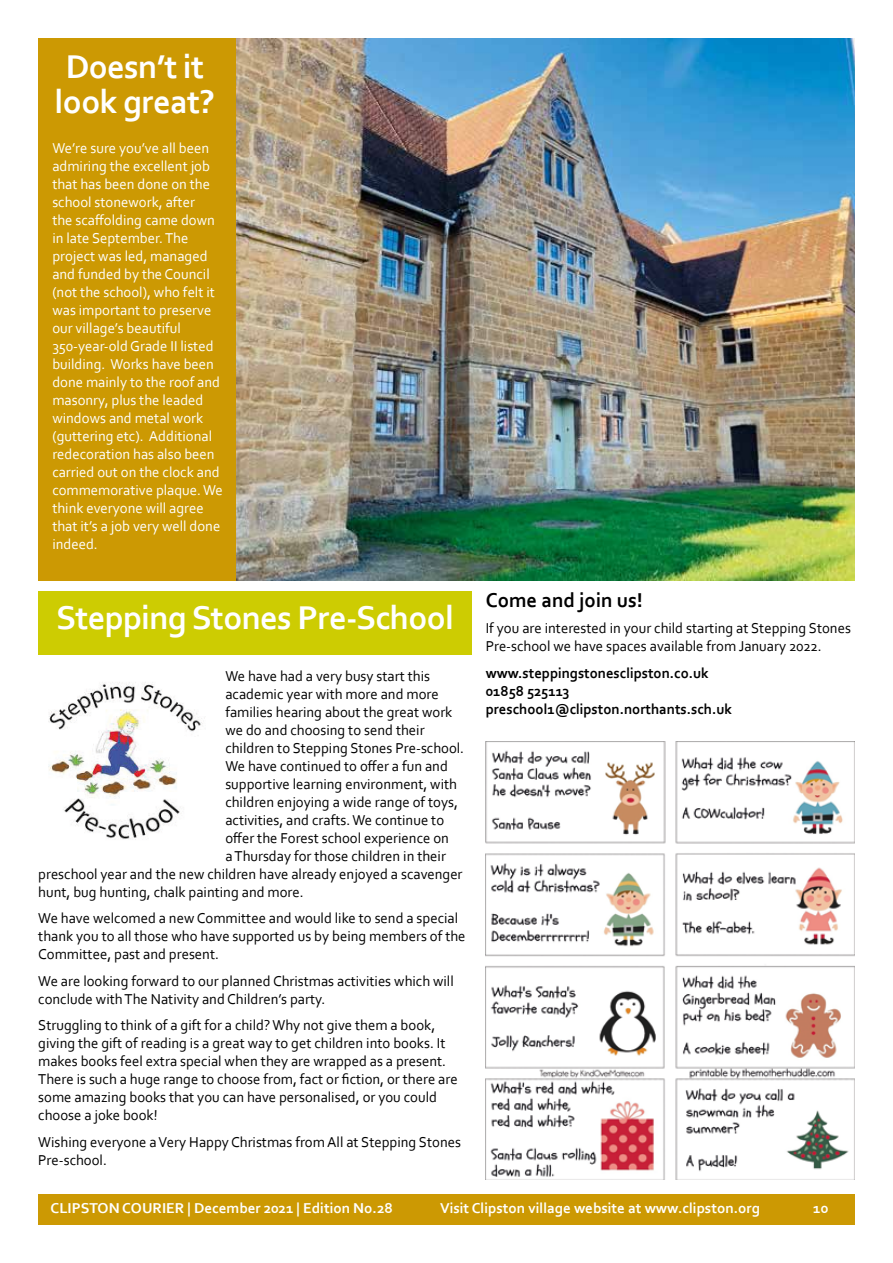
<style>
.page{position:relative;width:893px;height:1263px;background:#fff}
.page>*{position:absolute;margin:0;border:0;box-sizing:border-box;transform-origin:0 0}
.t1{font:700 34.5px/34.5px "Corbel";letter-spacing:-.02em;color:#fff;text-align:center}
.t2{font:700 21px "Corbel";color:#000}
.t3{font:15px/18px "Corbel";color:#000}
.t4{font:15px/18px "Corbel";color:#fff}
.t5{font:700 15px "Corbel";color:#fff}
.t6{font:700 15px/18px "Corbel";color:#000}
</style>
<div class="page">
<div style="left:38px;top:1194px;width:817px;height:31px;background:#cc9903"></div>
<img style="left:486px;top:741px;width:369px;height:439px">
<div style="left:38px;top:591px;width:434px;height:64px;background:#cdcc02"></div>
<img style="left:48px;top:682px;width:155px;height:158px">
<img style="left:236px;top:38px;width:619px;height:543px">
<div style="left:38px;top:38px;width:198px;height:543px;background:#cc9903"></div>
<h1 class="t1" style="left:55px;top:49px;width:162px">Doesn’t it look great?</h1>
<p class="t4" style="left:52px;top:139px;width:172px">We’re sure you’ve all been admiring the excellent job that has been done on the school stonework, after<br>the scaffolding came down in late September. The project was led, managed and funded by the Council (not the school), who felt it was important to preserve our village’s beautiful<br>350-year-old Grade II listed building. Works have been done mainly to the roof and masonry, plus the leaded windows and metal work (guttering etc). Additional redecoration has also been carried out on the clock and commemorative plaque. We think everyone will agree that it’s a job very well done indeed.</p>
<h1 class="t1" style="left:56px;top:599px;width:399px">Stepping Stones Pre-School</h1>
<p class="t3" style="left:225px;top:666px;width:206px">We have had a very busy start this</p>
<p class="t3" style="left:225px;top:684px;width:215px">academic year with more and more</p>
<p class="t3" style="left:225px;top:702px;width:229px">families hearing about the great work</p>
<p class="t3" style="left:225px;top:720px;width:201px">we do and choosing to send their</p>
<p class="t3" style="left:225px;top:738px;width:240px">children to Stepping Stones Pre-school.</p>
<p class="t3" style="left:225px;top:756px;width:224px">We have continued to offer a fun and</p>
<p class="t3" style="left:225px;top:774px;width:233px">supportive learning environment, with</p>
<p class="t3" style="left:225px;top:792px;width:234px">children enjoying a wide range of toys,</p>
<p class="t3" style="left:225px;top:810px;width:220px">activities, and crafts. We continue to</p>
<p class="t3" style="left:225px;top:828px;width:225px">offer the Forest school experience on</p>
<p class="t3" style="left:225px;top:846px;width:222px">a Thursday for those children in their</p>
<p class="t3" style="left:38px;top:864px;width:426px">preschool year and the new children have already enjoyed a scavenger</p>
<p class="t3" style="left:38px;top:882px;width:267px">hunt, bug hunting, chalk painting and more.</p>
<p class="t3" style="left:38px;top:909px;width:429px">We have welcomed a new Committee and would like to send a special thank you to all those who have supported us by being members of the<br>Committee, past and present.</p>
<p class="t3" style="left:38px;top:971px;width:417px">We are looking forward to our planned Christmas activities which will conclude with The Nativity and Children’s party.</p>
<p class="t3" style="left:38px;top:1016px;width:421px">Struggling to think of a gift for a child? Why not give them a book, giving the gift of reading is a great way to get children into books. It makes books feel extra special when they are wrapped as a present.<br>There is such a huge range to choose from, fact or fiction, or there are some amazing books that you can have personalised, or you could choose a joke book!</p>
<p class="t3" style="left:38px;top:1132px;width:424px">Wishing everyone a Very Happy Christmas from All at Stepping Stones<br>Pre-school.</p>
<h2 class="t2" style="left:486px;top:587px;width:159px">Come and join us!</h2>
<p class="t3" style="left:486px;top:619px;width:367px">If you are interested in your child starting at Stepping Stones<br>Pre-school we have spaces available from January 2022.</p>
<p class="t6" style="left:486px;top:663px;width:248px">www.steppingstonesclipston.co.uk<br>01858 525113 preschool1@clipston.northants.sch.uk</p>
<p class="t5" style="left:51px;top:1198px;width:344px">CLIPSTON COURIER | December 2021 | Edition No.28</p>
<p class="t5" style="left:440px;top:1198px;width:321px">Visit Clipston village website at www.clipston.org</p>
<p class="t5" style="left:813px;top:1198px;width:17px">10</p>
</div>
